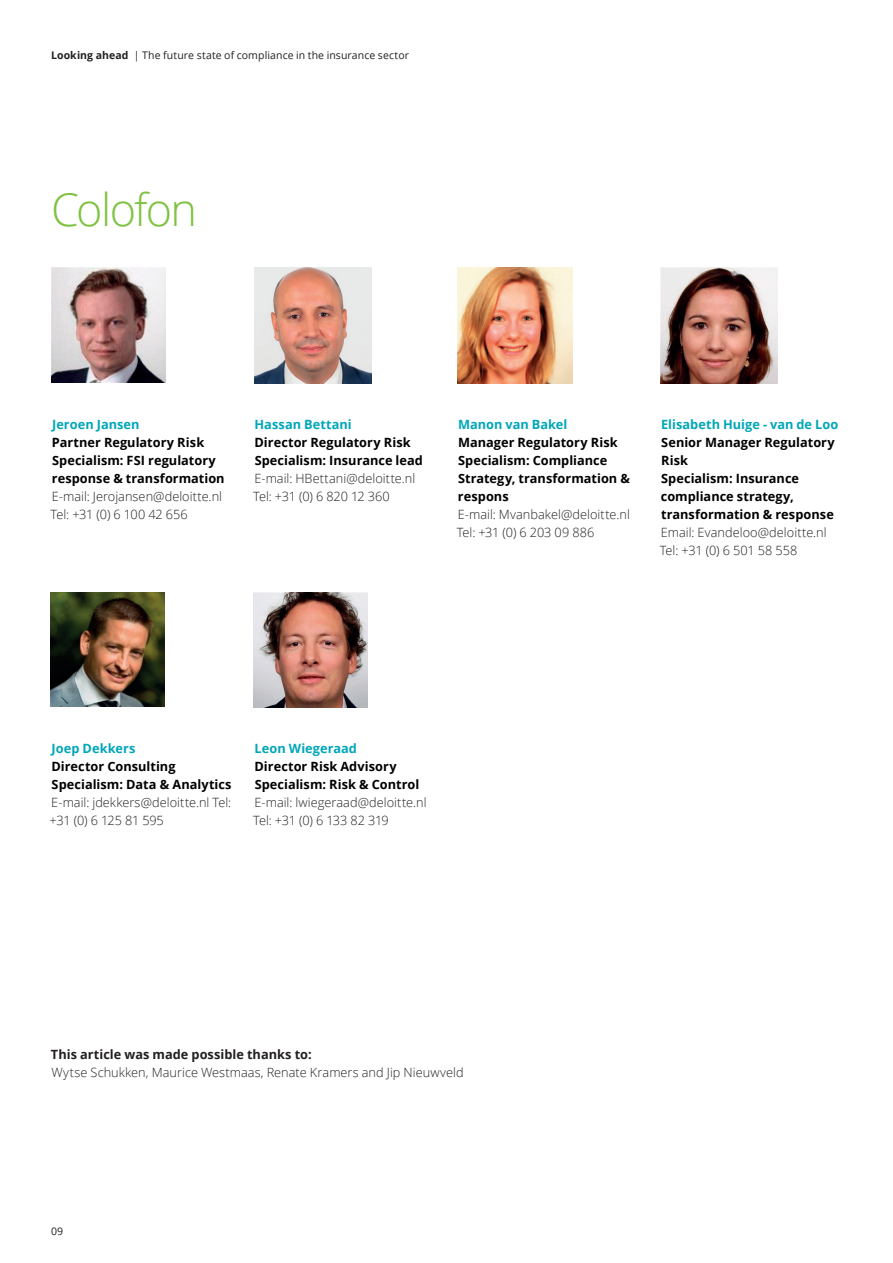
<style>
.page{position:relative;width:893px;height:1263px;background:#fff}
.page>*{position:absolute;margin:0;border:0;box-sizing:border-box;transform-origin:0 0}
.Story_heading_light{font:300 45px "Open Sans";letter-spacing:-.04em;color:#7fc241}
.Body_copy__8_5_12pt{font:300 12.75px/18px "Open Sans";color:#231f20}
.Subhead_B__8_5_12pt{font:700 12.75px/18px "Open Sans";color:#010101}
.Subhead_A__8_5_12pt{font:700 12.75px "Open Sans";letter-spacing:.005em;color:#00a6b9}
.t1{font:10.5px "Open Sans";letter-spacing:.01em;color:#231f20}
.s1{font-weight:700}
</style>
<div class="page">
<img style="left:51px;top:267px;width:114px;height:115px">
<img style="left:254px;top:267px;width:117px;height:117px">
<img style="left:457px;top:267px;width:116px;height:117px">
<img style="left:660px;top:267px;width:117px;height:117px">
<img style="left:51px;top:592px;width:114px;height:114px">
<img style="left:254px;top:592px;width:114px;height:115px">
<p class="t1" style="left:51px;top:48px;width:360px"><span class="s1">Looking ahead</span> | The future state of compliance in the insurance sector</p>
<p class="Story_heading_light" style="left:51px;top:179px;width:148px">Colofon</p>
<p class="Subhead_A__8_5_12pt" style="left:52px;top:415px;width:89px">Jeroen Jansen</p>
<p class="Subhead_B__8_5_12pt" style="left:52px;top:433px;width:154px">Partner Regulatory Risk</p>
<p class="Subhead_B__8_5_12pt" style="left:52px;top:451px;width:174px">Specialism: FSI regulatory response &amp; transformation</p>
<p class="Body_copy__8_5_12pt" style="left:51px;top:487px;width:173px">E-mail: Jerojansen@deloitte.nl<br>Tel: +31 (0) 6 100 42 656</p>
<p class="Subhead_A__8_5_12pt" style="left:254px;top:415px;width:99px">Hassan Bettani</p>
<p class="Subhead_B__8_5_12pt" style="left:254px;top:433px;width:158px">Director Regulatory Risk</p>
<p class="Subhead_B__8_5_12pt" style="left:255px;top:451px;width:170px">Specialism: Insurance lead</p>
<p class="Body_copy__8_5_12pt" style="left:253px;top:469px;width:164px">E-mail: HBettani@deloitte.nl<br>Tel: +31 (0) 6 820 12 360</p>
<p class="Subhead_A__8_5_12pt" style="left:458px;top:415px;width:111px">Manon van Bakel</p>
<p class="Subhead_B__8_5_12pt" style="left:458px;top:433px;width:161px">Manager Regulatory Risk</p>
<p class="Subhead_B__8_5_12pt" style="left:458px;top:451px;width:173px">Specialism: Compliance<br>Strategy, transformation &amp; respons</p>
<p class="Body_copy__8_5_12pt" style="left:457px;top:505px;width:175px">E-mail: Mvanbakel@deloitte.nl<br>Tel: +31 (0) 6 203 09 886</p>
<p class="Subhead_A__8_5_12pt" style="left:661px;top:415px;width:179px">Elisabeth Huige - van de Loo</p>
<p class="Subhead_B__8_5_12pt" style="left:661px;top:433px;width:175px">Senior Manager Regulatory<br>Risk</p>
<p class="Subhead_B__8_5_12pt" style="left:661px;top:469px;width:175px">Specialism: Insurance compliance strategy, transformation &amp; response</p>
<p class="Body_copy__8_5_12pt" style="left:660px;top:523px;width:168px">Email: Evandeloo@deloitte.nl<br>Tel: +31 (0) 6 501 58 558</p>
<p class="Subhead_A__8_5_12pt" style="left:52px;top:739px;width:85px">Joep Dekkers</p>
<p class="Subhead_B__8_5_12pt" style="left:51px;top:757px;width:182px">Director Consulting<br>Specialism: Data &amp; Analytics</p>
<p class="Body_copy__8_5_12pt" style="left:50px;top:793px;width:183px">E-mail: jdekkers@deloitte.nl Tel: +31 (0) 6 125 81 595</p>
<p class="Subhead_A__8_5_12pt" style="left:254px;top:739px;width:104px">Leon Wiegeraad</p>
<p class="Subhead_B__8_5_12pt" style="left:254px;top:757px;width:166px">Director Risk Advisory<br>Specialism: Risk &amp; Control</p>
<p class="Body_copy__8_5_12pt" style="left:253px;top:793px;width:175px">E-mail: lwiegeraad@deloitte.nl<br>Tel: +31 (0) 6 133 82 319</p>
<p class="Body_copy__8_5_12pt" style="left:51px;top:1045px;width:414px"><span class="s1">This article was made possible thanks to:<br></span>Wytse Schukken, Maurice Westmaas, Renate Kramers and Jip Nieuwveld</p>
<p class="t1" style="left:51px;top:1224px;width:14px">09</p>
</div>
